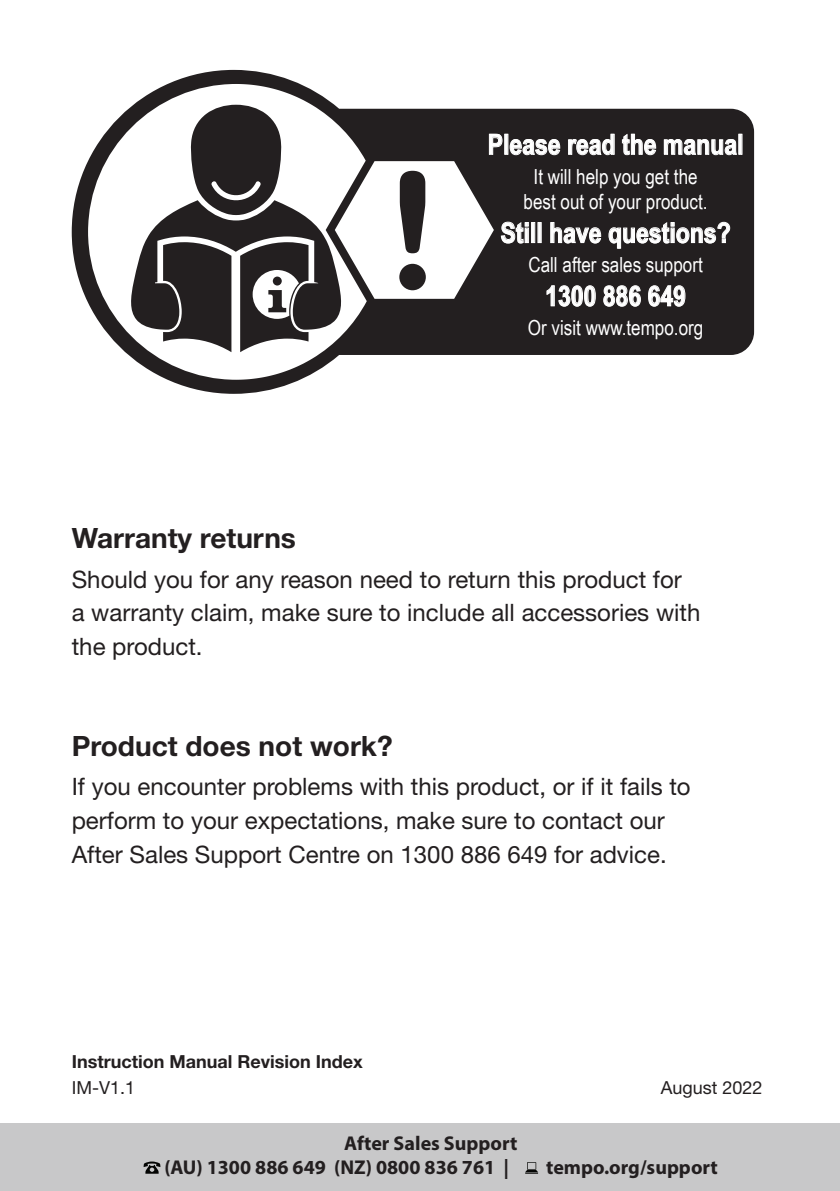
<style>
.page{position:relative;width:840px;height:1191px;background:#fff}
.page>*{position:absolute;margin:0;border:0;box-sizing:border-box;transform-origin:0 0}
.t1{font:700 28px "Arial Narrow";color:#fff}
.bullet_point{font:700 28px "Helvetica Neue";color:#231f20}
.bullet_point-2{font:24px "Helvetica Neue";color:#231f20}
.t2{font:20.8px/25px "Arial Narrow";color:#fff;text-align:center}
.t3{font:700 20px/24px "Myriad Pro";color:#231f20}
.bullet_point-3{font:700 18px "Helvetica Neue";color:#231f20}
.bullet_point-4{font:18px "Helvetica Neue";color:#231f20}
</style>
<div class="page">
<div style="left:0;top:1123px;width:839px;height:68px;background:#c8c8c9"></div>
<svg style="left:143px;top:1161px;width:17px;height:12px"></svg>
<svg style="left:525px;top:1162px;width:13px;height:11px"></svg>
<svg style="left:72px;top:70px;width:681px;height:324px;fill:#231f20"></svg>
<svg style="left:399px;top:171px;width:26px;height:119px"></svg>
<svg style="left:488px;top:134px;width:14px;height:21px"></svg>
<div style="left:504px;top:134px;width:4px;height:21px;border:1px solid #fff"></div>
<svg style="left:509px;top:139px;width:51px;height:16px"></svg>
<svg style="left:568px;top:134px;width:46px;height:21px"></svg>
<svg style="left:621px;top:134px;width:34px;height:21px"></svg>
<svg style="left:663px;top:139px;width:73px;height:16px"></svg>
<svg style="left:500px;top:222px;width:28px;height:21px"></svg>
<div style="left:531px;top:222px;width:3px;height:21px;border:1px solid #fff"></div>
<svg style="left:550px;top:222px;width:50px;height:21px"></svg>
<svg style="left:608px;top:222px;width:121px;height:26px"></svg>
<svg style="left:546px;top:285px;width:49px;height:21px"></svg>
<svg style="left:603px;top:285px;width:37px;height:21px"></svg>
<svg style="left:647px;top:285px;width:38px;height:21px"></svg>
<p class="t1" style="left:487px;top:123px;width:257px">Please read the manual</p>
<p class="t2" style="left:523px;top:163px;width:185px">It will help you get the best out of your product.</p>
<p class="t1" style="left:500px;top:211px;width:231px">Still have questions?</p>
<p class="t2" style="left:528px;top:252px;width:176px">Call after sales support</p>
<p class="t1" style="left:545px;top:275px;width:142px">1300 886 649</p>
<p class="t2" style="left:527px;top:315px;width:177px">Or visit www.tempo.org</p>
<p class="bullet_point" style="left:72px;top:521px;width:226px">Warranty returns</p>
<p class="bullet_point-2" style="left:72px;top:564px;width:611px">Should you for any reason need to return this product for</p>
<p class="bullet_point-2" style="left:72px;top:598px;width:630px">a warranty claim, make sure to include all accessories with</p>
<p class="bullet_point-2" style="left:72px;top:632px;width:132px">the product.</p>
<p class="bullet_point" style="left:72px;top:728px;width:322px">Product does not work?</p>
<p class="bullet_point-2" style="left:72px;top:772px;width:620px">If you encounter problems with this product, or if it fails to</p>
<p class="bullet_point-2" style="left:72px;top:806px;width:594px">perform to your expectations, make sure to contact our</p>
<p class="bullet_point-2" style="left:72px;top:840px;width:596px">After Sales Support Centre on 1300 886 649 for advice.</p>
<p class="bullet_point-3" style="left:72px;top:1050px;width:292px">Instruction Manual Revision Index</p>
<p class="bullet_point-4" style="left:72px;top:1076px;width:65px">IM-V1.1</p>
<p class="bullet_point-4" style="left:660px;top:1076px;width:103px">August 2022</p>
<p class="t3" style="left:141px;top:1130px;width:354px;text-indent:180px">After Sales Support (AU) 1300 886 649 (NZ) 08 0 836 761 |</p>
<p class="t3" style="left:344px;top:1130px;width:175px">After Sales Support</p>
<p class="t3" style="left:164px;top:1154px;width:346px">(AU) 1300 886 649 (NZ) 0800 836 761 |</p>
<p class="t3" style="left:546px;top:1154px;width:173px">tempo.org/support</p>
<p class="t3" style="left:522px;top:1154px;width:173px">tempo.org/support</p>
</div>
